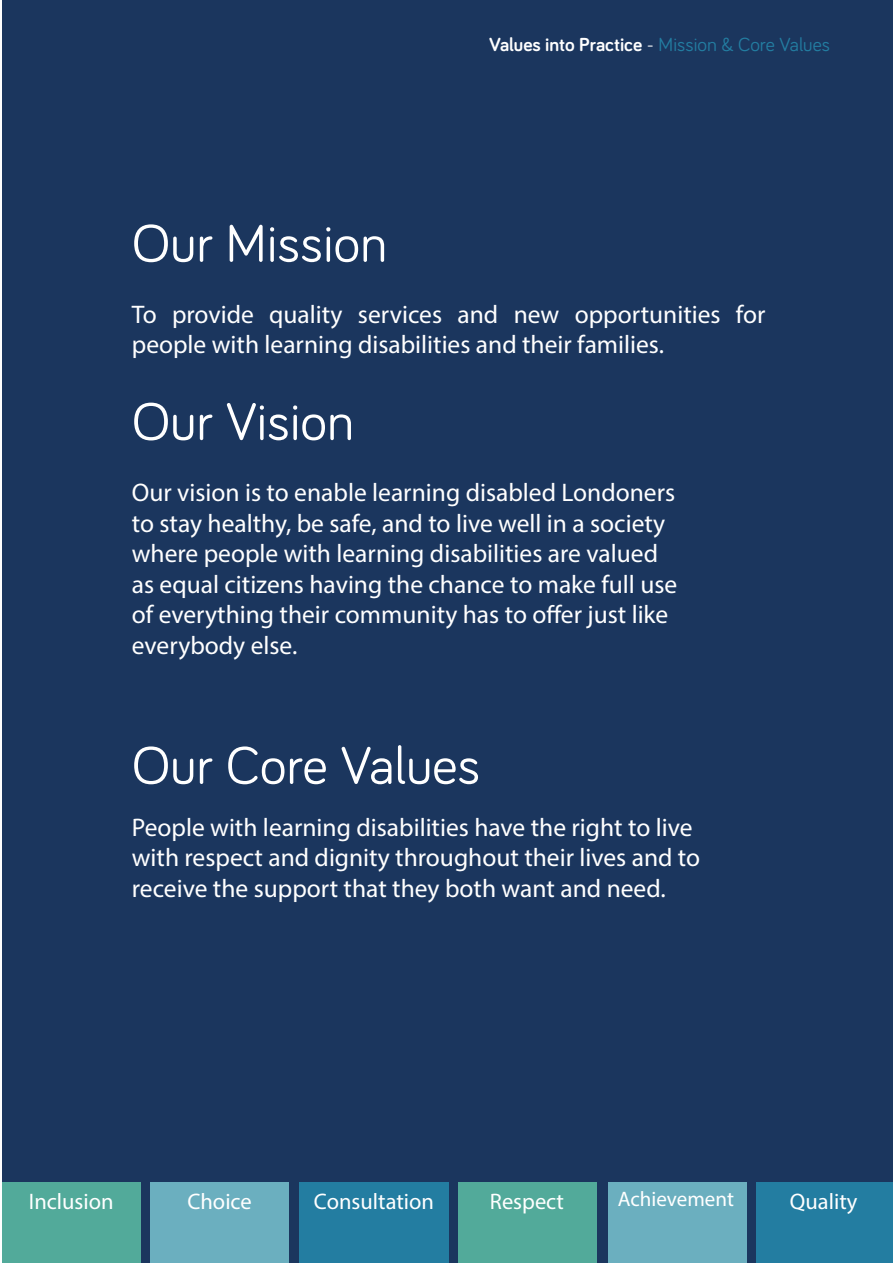
<style>
.page{position:relative;width:893px;height:1263px;background:#fff}
.page>*{position:absolute;margin:0;border:0;box-sizing:border-box;transform-origin:0 0}
.t1{font:54px "Bariol";color:#fff}
.t2{font:25.5px/30.6px "Myriad Pro";color:#fff}
.t3{font:22.5px "Myriad Pro";color:#fff}
.t4{font:21px "Myriad Pro";color:#fff}
.t5{font:700 19.5px "Bariol";color:#fff}
.s1{font-weight:400}
.s2{font-weight:400;color:#237da1}
</style>
<div class="page">
<div style="left:2px;top:0;width:891px;height:1263px;background:#1b365e"></div>
<div style="left:2px;top:1182px;width:138px;height:81px;background:#52aa9a"></div>
<div style="left:151px;top:1182px;width:138px;height:81px;background:#6bafbf"></div>
<div style="left:299px;top:1182px;width:150px;height:81px;background:#237da1"></div>
<div style="left:458px;top:1182px;width:138px;height:81px;background:#52aa9a"></div>
<div style="left:608px;top:1182px;width:138px;height:81px;background:#6bafbf"></div>
<div style="left:757px;top:1182px;width:136px;height:81px;background:#237da1"></div>
<h1 class="t1" style="left:132px;top:207px;width:257px">Our Mission</h1>
<p class="t5" style="left:489px;top:32px;width:342px">Values into Practice <span class="s1">-</span> <span class="s2">Mission &amp; Core Values</span></p>
<p class="t2" style="left:132px;top:298px;width:635px">To provide quality services and new opportunities for people with learning disabilities and their families.</p>
<h1 class="t1" style="left:132px;top:385px;width:224px">Our Vision</h1>
<p class="t2" style="left:132px;top:477px;width:547px">Our vision is to enable learning disabled Londoners to stay healthy, be safe, and to live well in a society where people with learning disabilities are valued as equal citizens having the chance to make full use of everything their community has to offer just like everybody else.</p>
<h1 class="t1" style="left:132px;top:729px;width:350px">Our Core Values</h1>
<p class="t2" style="left:132px;top:811px;width:570px">People with learning disabilities have the right to live with respect and dignity throughout their lives and to receive the support that they both want and need.</p>
<p class="t3" style="left:29px;top:1187px;width:86px">Inclusion</p>
<p class="t3" style="left:187px;top:1187px;width:66px">Choice</p>
<p class="t3" style="left:314px;top:1187px;width:122px">Consultation</p>
<p class="t3" style="left:490px;top:1187px;width:76px">Respect</p>
<p class="t4" style="left:618px;top:1186px;width:118px">Achievement</p>
<p class="t3" style="left:790px;top:1187px;width:69px">Quality</p>
</div>
